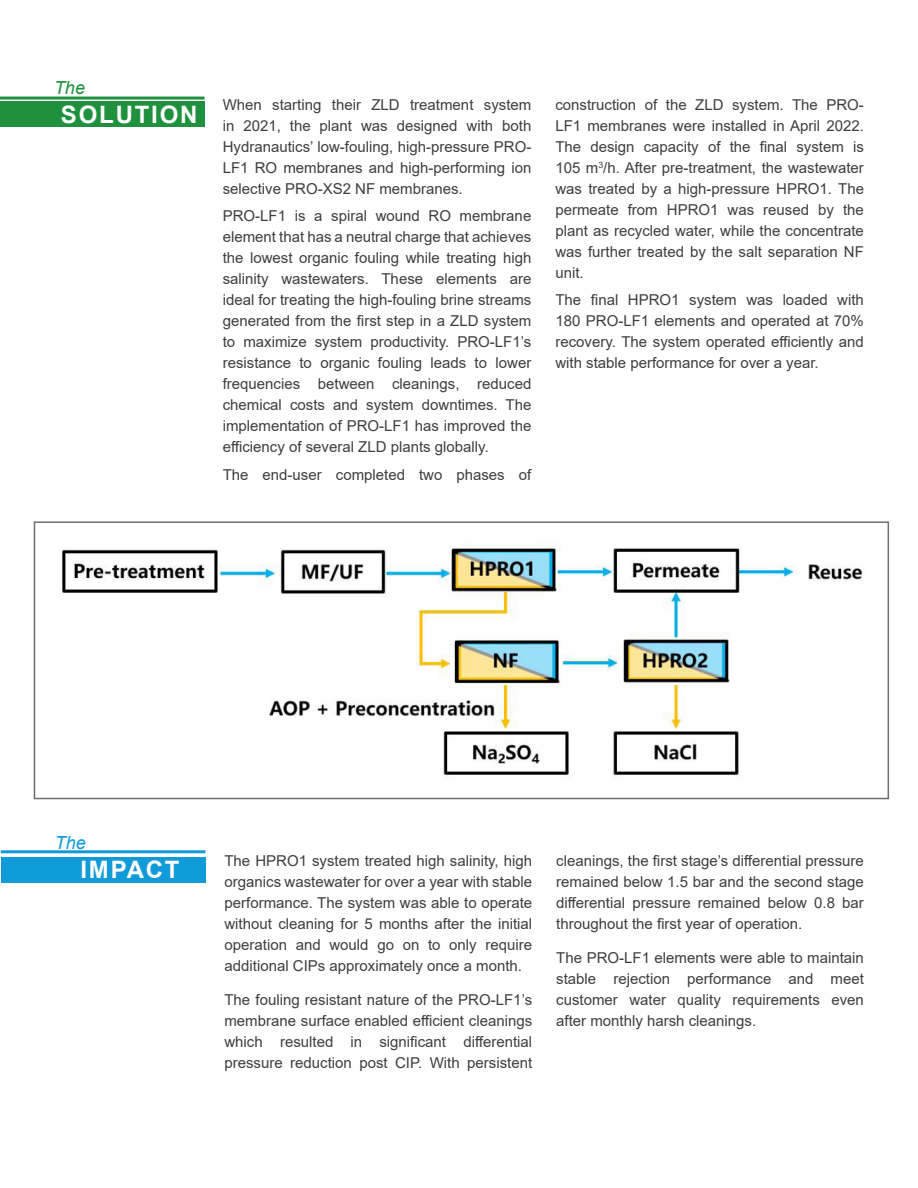
<style>
.page{position:relative;width:918px;height:1188px;background:#fff}
.page>*{position:absolute;margin:0;border:0;box-sizing:border-box;transform-origin:0 0}
.t1{font:700 24px "Arial";letter-spacing:.075em;color:#fff}
.t2{font:italic 18px "Arial";color:#119ad8}
.t3{font:italic 18px "Arial";color:#1f913e}
.t4{font:15px/21px "Arial";color:#3e3e3f;text-align:justify}
</style>
<div class="page">
<div style="left:1px;top:857px;width:204px;height:25px;background:#119ad8"></div>
<hr style="left:1px;top:850px;width:204px;height:3px;background:#119ad8">
<img style="left:62px;top:544px;width:801px;height:231px">
<div style="left:0;top:102px;width:205px;height:25px;background:#1f913e"></div>
<hr style="left:0;top:97px;width:205px;height:3px;background:#1f913e">
<div style="left:34px;top:521px;width:855px;height:278px;border:2px solid #6d6e71"></div>
<p class="t3" style="left:54px;top:81px;width:33px">The</p>
<h1 class="t1" style="left:61px;top:105px;width:138px">SOLUTION</h1>
<p class="t4" style="left:223px;top:95px;width:310px">When starting their ZLD treatment system in 2021, the plant was designed with both Hydranautics’ low-fouling, high-pressure PRO-LF1 RO membranes and high-performing ion selective PRO-XS2 NF membranes.</p>
<p class="t4" style="left:223px;top:207px;width:310px">PRO-LF1 is a spiral wound RO membrane element that has a neutral charge that achieves the lowest organic fouling while treating high salinity wastewaters. These elements are ideal for treating the high-fouling brine streams generated from the first step in a ZLD system to maximize system productivity. PRO-LF1’s resistance to organic fouling leads to lower frequencies between cleanings, reduced chemical costs and system downtimes. The implementation of PRO-LF1 has improved the efficiency of several ZLD plants globally.</p>
<p class="t4" style="left:223px;top:466px;width:310px">The end-user completed two phases of</p>
<p class="t4" style="left:555px;top:95px;width:310px">construction of the ZLD system. The PRO-LF1 membranes were installed in April 2022.<br>The design capacity of the final system is 105 m<sup>3</sup>/h. After pre-treatment, the wastewater was treated by a high-pressure HPRO1. The permeate from HPRO1 was reused by the plant as recycled water, while the concentrate was further treated by the salt separation NF unit.</p>
<p class="t4" style="left:555px;top:289px;width:310px">The final HPRO1 system was loaded with 180 PRO-LF1 elements and operated at 70% recovery. The system operated efficiently and with stable performance for over a year.</p>
<p class="t2" style="left:55px;top:836px;width:33px">The</p>
<h1 class="t1" style="left:80px;top:860px;width:101px">IMPACT</h1>
<p class="t4" style="left:224px;top:851px;width:309px">The HPRO1 system treated high salinity, high organics wastewater for over a year with stable performance. The system was able to operate without cleaning for 5 months after the initial operation and would go on to only require additional CIPs approximately once a month.</p>
<p class="t4" style="left:224px;top:991px;width:309px">The fouling resistant nature of the PRO-LF1’s membrane surface enabled efficient cleanings which resulted in significant differential pressure reduction post CIP. With persistent</p>
<p class="t4" style="left:556px;top:850px;width:309px">cleanings, the first stage’s differential pressure remained below 1.5 bar and the second stage differential pressure remained below 0.8 bar throughout the first year of operation.</p>
<p class="t4" style="left:556px;top:949px;width:309px">The PRO-LF1 elements were able to maintain stable rejection performance and meet customer water quality requirements even after monthly harsh cleanings.</p>
</div>
